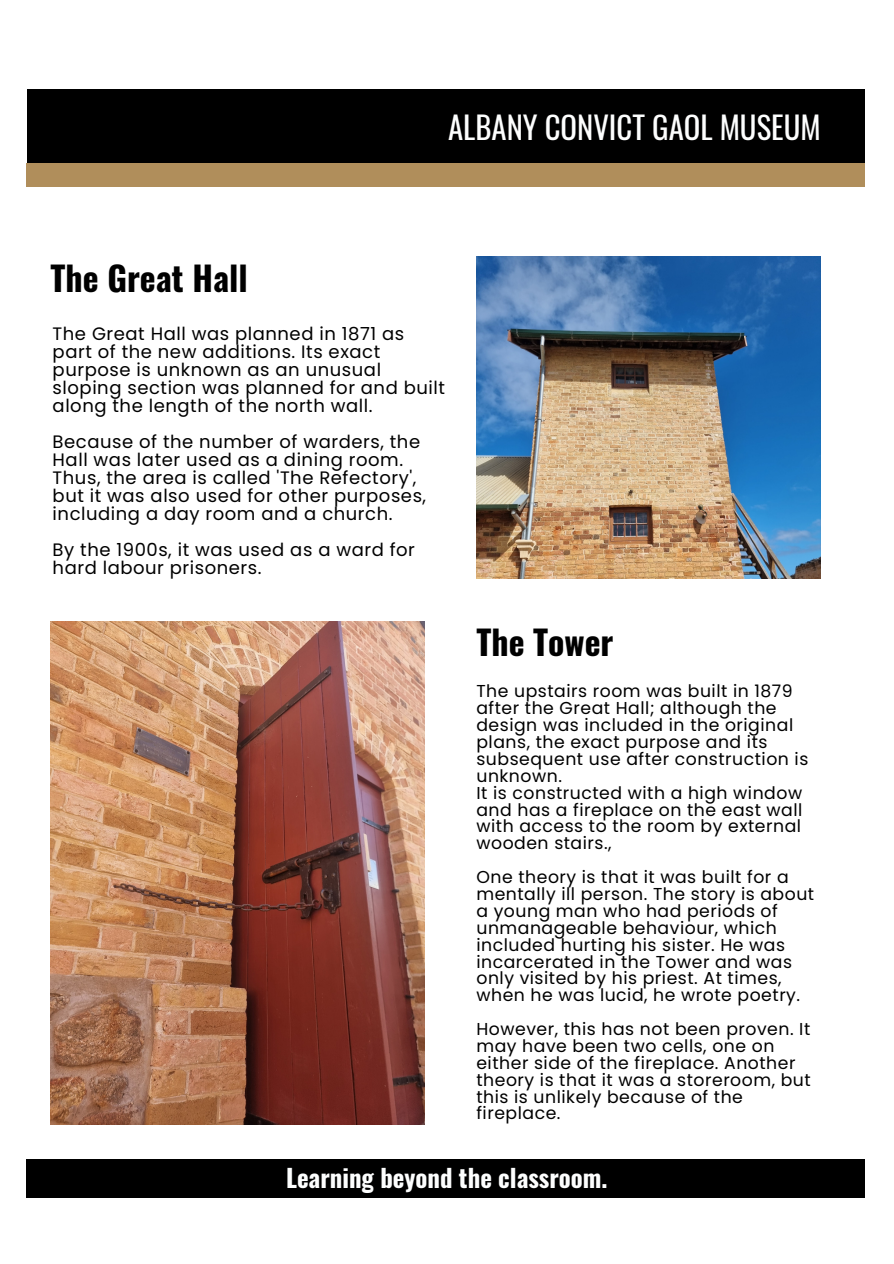
<style>
.page{position:relative;width:894px;height:1264px;background:#fff}
.page>*{position:absolute;margin:0;border:0;box-sizing:border-box;transform-origin:0 0}
.t1{font:700 33.75px "Oswald";color:#000}
.t2{font:30.75px "Oswald";color:#fdfefe}
.t3{font:700 24.75px "Oswald";color:#fdfefe}
.t4{font:18px/18px "Poppins";letter-spacing:.03em;color:#000}
.t5{font:17.25px/16.8px "Poppins";letter-spacing:.03em;color:#000}
</style>
<div class="page">
<div style="left:26px;top:163px;width:838px;height:24px;background:#b08e5b"></div>
<div style="left:26px;top:1159px;width:839px;height:38px;background:#000"></div>
<img style="left:51px;top:621px;width:373px;height:503px">
<img style="left:476px;top:257px;width:344px;height:322px">
<div style="left:27px;top:89px;width:838px;height:74px;background:#000"></div>
<h3 class="t2" style="left:448px;top:103px;width:374px">ALBANY CONVICT GAOL MUSEUM</h3>
<p class="t1" style="left:51px;top:251px;width:198px">The Great Hall</p>
<p class="t4" style="left:53px;top:324px;width:394px">The Great Hall was planned in 1871 as part of the new additions. Its exact purpose is unknown as an unusual sloping section was planned for and built along the length of the north wall.</p>
<p class="t4" style="left:53px;top:432px;width:375px">Because of the number of warders, the Hall was later used as a dining room.<br>Thus, the area is called 'The Refectory', but it was also used for other purposes, including a day room and a church.</p>
<p class="t4" style="left:53px;top:540px;width:364px">By the 1900s, it was used as a ward for hard labour prisoners.</p>
<p class="t1" style="left:476px;top:615px;width:138px">The Tower</p>
<h2 class="t5" style="left:476px;top:683px;width:333px">The upstairs room was built in 1879 after the Great Hall; although the design was included in the original plans, the exact purpose and its subsequent use after construction is unknown.</h2>
<p class="t5" style="left:476px;top:784px;width:327px;text-align:justify">It is constructed with a high window and has a fireplace on the east wall with access to the room by external wooden stairs.,</p>
<p class="t5" style="left:476px;top:868px;width:339px">One theory is that it was built for a mentally ill person. The story is about a young man who had periods of unmanageable behaviour, which included hurting his sister. He was incarcerated in the Tower and was only visited by his priest. At times, when he was lucid, he wrote poetry.</p>
<p class="t5" style="left:476px;top:1020px;width:336px">However, this has not been proven. It may have been two cells, one on either side of the fireplace. Another theory is that it was a storeroom, but this is unlikely because of the fireplace.</p>
<p class="t3" style="left:286px;top:1158px;width:323px">Learning beyond the classroom.</p>
</div>
